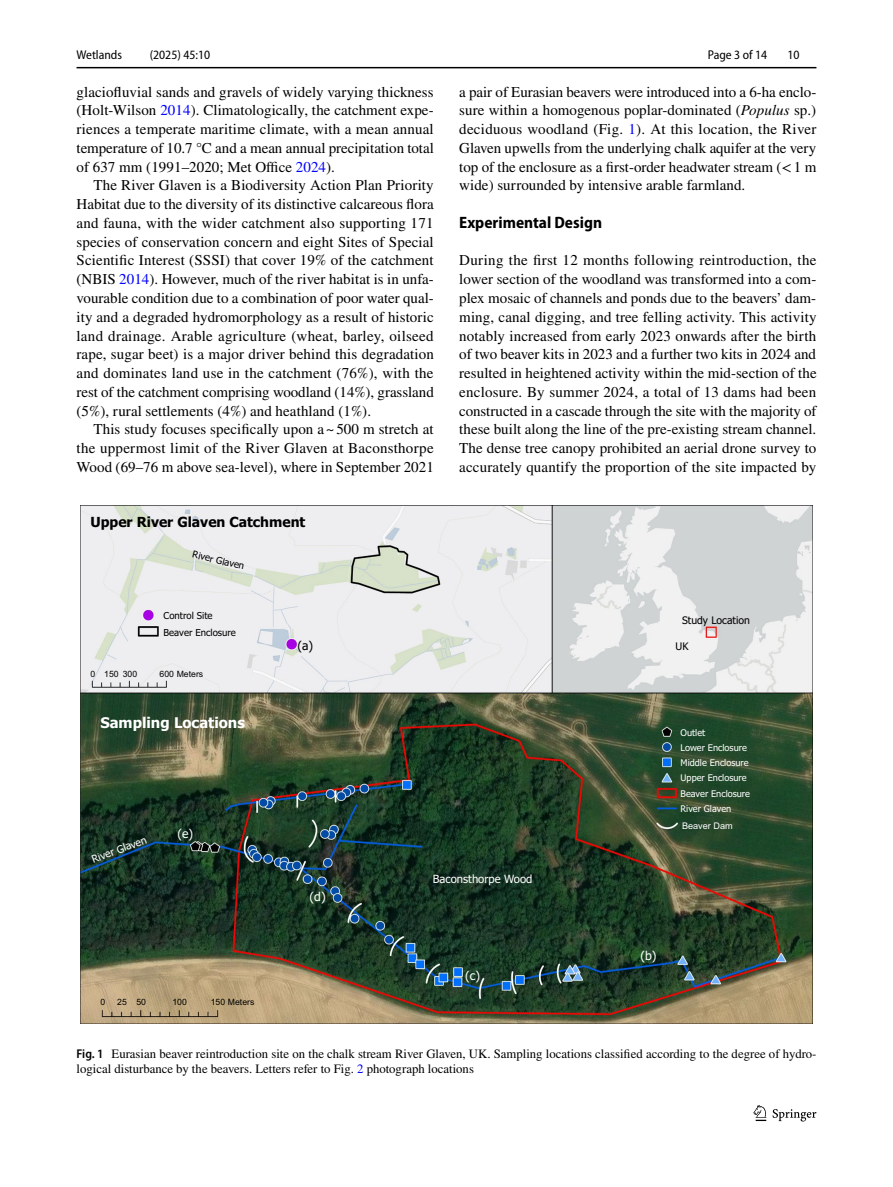
<style>
.page{position:relative;width:893px;height:1187px;background:#fff}
.page>*{position:absolute;margin:0;border:0;box-sizing:border-box;transform-origin:0 0}
.t1{font:700 semi-condensed 16.5px "Myriad Pro";color:#000}
.t2{font:15px/18.8px "STIX";letter-spacing:.005em;color:#000;text-align:justify}
.t3{font:700 14.7px "Tahoma";color:#fff}
.t4{font:700 13.95px "Tahoma";color:#000}
.t5{font:12.75px/15px "STIX";color:#000}
.t6{font:semi-condensed 12.75px "Myriad Pro";color:#000}
.t7{font:12.15px "Tahoma";color:#fff}
.t8{font:12.15px "Tahoma";color:#000}
.t9{font:11.25px "Tahoma";color:#fff}
.t10{font:10.35px "Tahoma";color:#000}
.t11{font:10.35px "Tahoma";color:#fff}
.t12{font:9.6px/16.2px "Tahoma";color:#000}
.t13{font:9.15px/15.3px "Tahoma";color:#fff}
.t14{font:9.15px "Arial";color:#fff}
.t15{font:8.7px "Arial";color:#000}
.s1{color:#00f}
.s2{font-style:italic}
.s3{font-family:"Myriad Pro";font-weight:600;font-stretch:semi-condensed}
</style>
<div class="page">
<hr style="left:77px;top:67px;width:739px;height:1px;background:#000">
<svg style="left:753px;top:1105px;width:13px;height:15px"></svg>
<svg style="left:773px;top:1109px;width:43px;height:12px"></svg>
<img style="left:81px;top:506px;width:731px;height:517px">
<p class="t6" style="left:77px;top:48px;width:47px">Wetlands</p>
<p class="t6" style="left:150px;top:48px;width:62px">(2025) 45:10</p>
<p class="t6" style="left:708px;top:48px;width:61px">Page 3 of 14</p>
<p class="t6" style="left:787px;top:48px;width:14px">10</p>
<p class="t2" style="left:77px;top:83px;width:359px">glaciofluvial sands and gravels of widely varying thickness (Holt-Wilson <span class="s1">2014</span>). Climatologically, the catchment expe&shy;riences a temperate maritime climate, with a mean annual temperature of 10.7 °C and a mean annual precipitation total of 637 mm (1991–2020; Met Office <span class="s1">2024</span>).</p>
<p class="t2" style="left:77px;top:177px;width:359px;text-indent:17px">The River Glaven is a Biodiversity Action Plan Priority Habitat due to the diversity of its distinctive calcareous flora and fauna, with the wider catchment also supporting 171 species of conservation concern and eight Sites of Special Scientific Interest (SSSI) that cover 19% of the catchment (NBIS <span class="s1">2014</span>). However, much of the river habitat is in unfa&shy;vourable condition due to a combination of poor water qual&shy;ity and a degraded hydromorphology as a result of historic land drainage. Arable agriculture (wheat, barley, oilseed rape, sugar beet) is a major driver behind this degradation and dominates land use in the catchment (76%), with the rest of the catchment comprising woodland (14%), grassland (5%), rural settlements (4%) and heathland (1%).</p>
<p class="t2" style="left:77px;top:421px;width:359px;text-indent:17px">This study focuses specifically upon a~500 m stretch at the uppermost limit of the River Glaven at Baconsthorpe Wood (69–76 m above sea-level), where in September 2021</p>
<p class="t2" style="left:459px;top:83px;width:359px">a pair of Eurasian beavers were introduced into a 6-ha enclo&shy;sure within a homogenous poplar-dominated (<span class="s2">Populus</span> sp.) deciduous woodland (Fig. <span class="s1">1</span>). At this location, the River Glaven upwells from the underlying chalk aquifer at the very top of the enclosure as a first-order headwater stream (&lt;1 m wide) surrounded by intensive arable farmland.</p>
<p class="t1" style="left:459px;top:213px;width:144px">Experimental Design</p>
<p class="t2" style="left:459px;top:252px;width:359px">During the first 12 months following reintroduction, the lower section of the woodland was transformed into a com&shy;plex mosaic of channels and ponds due to the beavers’ dam&shy;ming, canal digging, and tree felling activity. This activity notably increased from early 2023 onwards after the birth of two beaver kits in 2023 and a further two kits in 2024 and resulted in heightened activity within the mid-section of the enclosure. By summer 2024, a total of 13 dams had been constructed in a cascade through the site with the majority of these built along the line of the pre-existing stream channel.<br>The dense tree canopy prohibited an aerial drone survey to accurately quantify the proportion of the site impacted by</p>
<p class="t4" style="left:91px;top:516px;width:216px">Upper River Glaven Catchment</p>
<p class="t12" style="left:194px;top:546px;width:54px;rotate:13deg">River Glaven</p>
<p class="t12" style="left:164px;top:608px;width:74px">Control Site<br>Beaver Enclosure</p>
<p class="t15" style="left:91px;top:668px;width:48px">0 150 300</p>
<p class="t15" style="left:160px;top:668px;width:45px">600 Meters</p>
<p class="t3" style="left:100px;top:716px;width:146px">Sampling Locations</p>
<p class="t11" style="left:90px;top:853px;width:59px;rotate:-21deg">River Glaven</p>
<p class="t7" style="left:177px;top:825px;width:17px">(e)</p>
<p class="t15" style="left:100px;top:996px;width:6px">0</p>
<p class="t15" style="left:136px;top:996px;width:11px">50</p>
<p class="t15" style="left:117px;top:996px;width:11px">25</p>
<p class="t15" style="left:172px;top:996px;width:16px">100</p>
<p class="t15" style="left:211px;top:996px;width:45px">150 Meters</p>
<p class="t8" style="left:297px;top:637px;width:17px">(a)</p>
<p class="t7" style="left:310px;top:888px;width:18px">(d)</p>
<p class="t9" style="left:433px;top:871px;width:101px">Baconsthorpe Wood</p>
<p class="t7" style="left:465px;top:966px;width:16px">(c)</p>
<p class="t10" style="left:682px;top:612px;width:69px">Study Location</p>
<p class="t10" style="left:675px;top:639px;width:14px">UK</p>
<p class="t13" style="left:681px;top:725px;width:71px">Outlet<br>Lower Enclosure<br>Middle Enclosure<br>Upper Enclosure<br>Beaver Enclosure<br>River Glaven</p>
<p class="t14" style="left:682px;top:819px;width:52px">Beaver Dam</p>
<p class="t7" style="left:640px;top:946px;width:18px">(b)</p>
<p class="t5" style="left:77px;top:1047px;width:741px"><span class="s3">Fig. 1</span> Eurasian beaver reintroduction site on the chalk stream River Glaven, UK. Sampling locations classified according to the degree of hydro&shy;logical disturbance by the beavers. Letters refer to Fig. <span class="s1">2</span> photograph locations</p>
</div>
